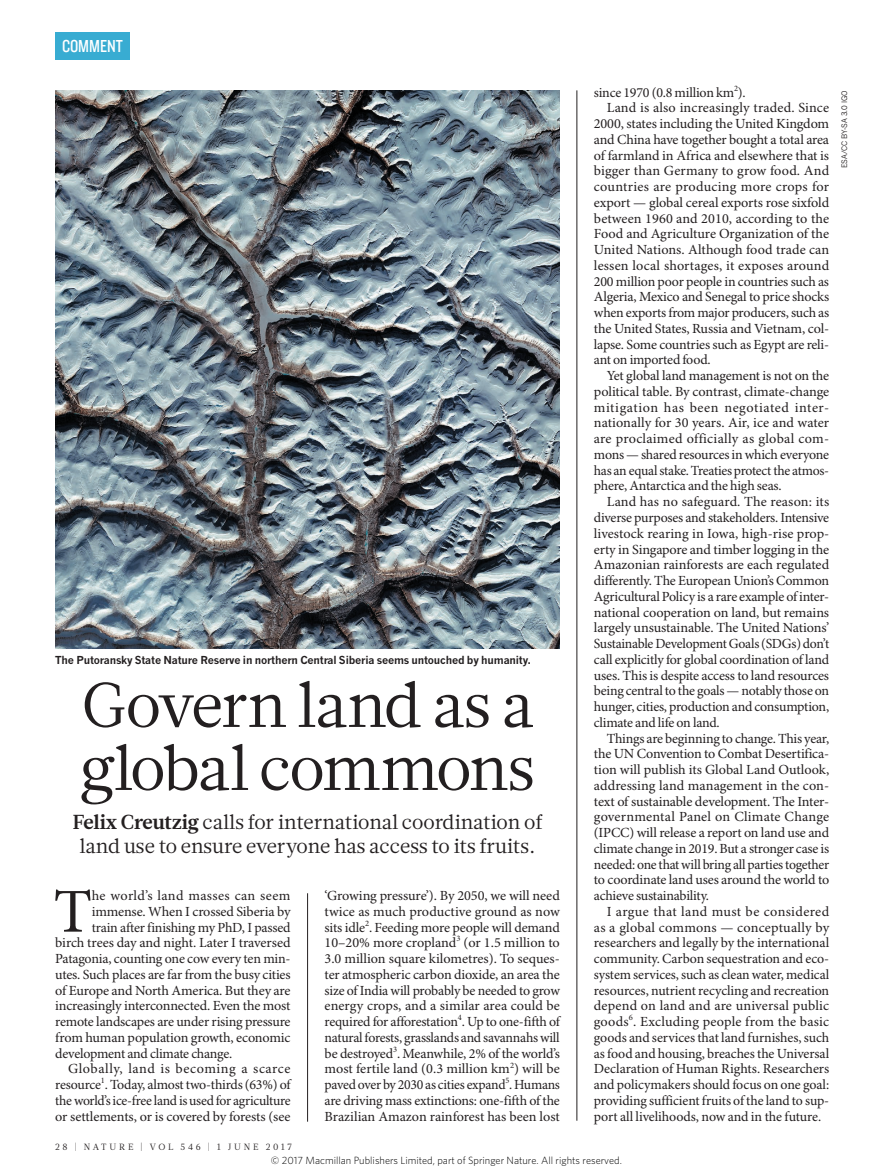
<style>
.page{position:relative;width:893px;height:1174px;background:#fff}
.page>*{position:absolute;margin:0;border:0;box-sizing:border-box;transform-origin:0 0}
.HEAD_42{font:63px/63px "Glosa Math";letter-spacing:-.03em;color:#231f20}
.BODY_DROP_CAP{font:62.4px "Minion Pro";color:#231f20}
.INTRO{font:20.25px/23.7px "Glosa Math";letter-spacing:-.01em;color:#231f20;text-align:center}
.t1{font:18px "Knockout 29 Junior Ltweight";color:#fff}
.BODY_INDENT{font:13.95px/15.8px "Minion Pro";letter-spacing:-.015em;color:#231f20;text-align:justify}
.BODY_DROP_CAP-2{font:13.95px "Minion Pro";letter-spacing:-.015em;color:#231f20}
.BODY_DROP_CAP-3{font:13.95px "Minion Pro";letter-spacing:.025em;color:#231f20}
.PIC_CAPTION{font:700 10.8px "News Gothic MTOT";letter-spacing:-.015em;color:#231f20}
.t2{font:300 10.5px "Whitney";color:#000}
.t3{font:9px "Glosa Math";letter-spacing:.3em;color:#231f20}
.PIC_CREDIT{font:7.5px "News Gothic MTOT";color:#231f20}
.s1{font-weight:700}
</style>
<div class="page">
<img style="left:55px;top:90px;width:505px;height:558px">
<hr style="left:577px;top:90px;width:1px;height:1030px;background:#231f20">
<div style="left:55px;top:32px;width:75px;height:27px;background:#38acd2"></div>
<hr style="left:307px;top:893px;width:1px;height:228px;background:#231f20">
<p class="t1" style="left:62px;top:34px;width:62px">COMMENT</p>
<p class="PIC_CAPTION" style="left:55px;top:653px;width:477px">The Putoransky State Nature Reserve in northern Central Siberia seems untouched by humanity.</p>
<p class="HEAD_42" style="left:80px;top:674px;width:456px">Govern land as a global commons</p>
<p class="INTRO" style="left:73px;top:810px;width:471px"><span class="s1">Felix Creutzig</span> calls for international coordination of land use to ensure everyone has access to its fruits.</p>
<p class="BODY_DROP_CAP" style="left:54px;top:874px;width:40px">T</p>
<p class="BODY_DROP_CAP-3" style="left:92px;top:887px;width:200px">he world’s land masses can seem</p>
<p class="BODY_DROP_CAP-2" style="left:92px;top:903px;width:200px">immense. When I crossed Siberia by</p>
<p class="BODY_DROP_CAP-2" style="left:92px;top:918px;width:200px">train after finishing my PhD, I passed</p>
<p class="BODY_DROP_CAP-2" style="left:55px;top:934px;width:237px">birch trees day and night. Later I traversed</p>
<p class="BODY_DROP_CAP-2" style="left:55px;top:950px;width:237px">Patagonia, counting one cow every ten min-</p>
<p class="BODY_DROP_CAP-2" style="left:55px;top:966px;width:237px">utes. Such places are far from the busy cities</p>
<p class="BODY_DROP_CAP-2" style="left:55px;top:981px;width:237px">of Europe and North America. But they are</p>
<p class="BODY_DROP_CAP-2" style="left:55px;top:997px;width:237px">increasingly interconnected. Even the most</p>
<p class="BODY_DROP_CAP-2" style="left:55px;top:1013px;width:237px">remote landscapes are under rising pressure</p>
<p class="BODY_DROP_CAP-2" style="left:55px;top:1029px;width:237px">from human population growth, economic</p>
<p class="BODY_DROP_CAP-2" style="left:55px;top:1044px;width:179px">development and climate change.</p>
<p class="BODY_INDENT" style="left:55px;top:1061px;width:237px;text-indent:13px">Globally, land is becoming a scarce resource<sup>1</sup>. Today, almost two-thirds (63%) of the world’s ice-free land is used for agriculture or settlements, or is covered by forests (see</p>
<p class="t3" style="left:55px;top:1141px;width:238px">28 | NATURE | VOL 546 | 1 JUNE 2017</p>
<p class="BODY_INDENT" style="left:325px;top:888px;width:237px">‘Growing pressure’). By 2050, we will need twice as much productive ground as now sits idle<sup>2</sup>. Feeding more people will demand 10–20% more cropland<sup>3</sup> (or 1.5 million to 3.0 million square kilometres). To seques&shy;ter atmospheric carbon dioxide, an area the size of India will probably be needed to grow energy crops, and a similar area could be required for afforestation<sup>4</sup>. Up to one-fifth of natural forests, grasslands and savannahs will be destroyed<sup>3</sup>. Meanwhile, 2% of the world’s most fertile land (0.3 million km<sup>2</sup>) will be paved over by 2030 as cities expand<sup>5</sup>. Humans are driving mass extinctions: one-fifth of the Brazilian Amazon rainforest has been lost</p>
<p class="BODY_INDENT" style="left:594px;top:85px;width:153px">since 1970 (0.8 million km<sup>2</sup>).</p>
<p class="BODY_INDENT" style="left:594px;top:101px;width:237px;text-indent:13px">Land is also increasingly traded. Since 2000, states including the United Kingdom and China have together bought a total area of farmland in Africa and elsewhere that is bigger than Germany to grow food. And countries are producing more crops for export — global cereal exports rose sixfold between 1960 and 2010, according to the Food and Agriculture Organization of the United Nations. Although food trade can lessen local shortages, it exposes around 200 million poor people in countries such as Algeria, Mexico and Senegal to price shocks when exports from major producers, such as the United States, Russia and Vietnam, col&shy;lapse. Some countries such as Egypt are reli&shy;ant on imported food.</p>
<p class="BODY_INDENT" style="left:594px;top:368px;width:237px;text-indent:13px">Yet global land management is not on the political table. By contrast, climate-change mitigation has been negotiated inter&shy;nationally for 30 years. Air, ice and water are proclaimed officially as global com&shy;mons — shared resources in which everyone has an equal stake. Treaties protect the atmos&shy;phere, Antarctica and the high seas.</p>
<p class="BODY_INDENT" style="left:594px;top:494px;width:237px;text-indent:13px">Land has no safeguard. The reason: its diverse purposes and stakeholders. Intensive livestock rearing in Iowa, high-rise prop&shy;erty in Singapore and timber logging in the Amazonian rainforests are each regulated differently. The European Union’s Common Agricultural Policy is a rare example of inter&shy;national cooperation on land, but remains largely unsustainable. The United Nations’ Sustainable Development Goals (SDGs) don’t call explicitly for global coordination of land uses. This is despite access to land resources being central to the goals — notably those on hunger, cities, production and consumption, climate and life on land.</p>
<p class="BODY_INDENT" style="left:594px;top:731px;width:237px;text-indent:13px">Things are beginning to change. This year, the UN Convention to Combat Desertifica&shy;tion will publish its Global Land Outlook, addressing land management in the con&shy;text of sustainable development. The Inter&shy;governmental Panel on Climate Change (IPCC) will release a report on land use and climate change in 2019. But a stronger case is needed: one that will bring all parties together to coordinate land uses around the world to achieve sustainability.</p>
<p class="BODY_INDENT" style="left:594px;top:904px;width:237px;text-indent:13px">I argue that land must be considered as a global commons — conceptually by researchers and legally by the international community. Carbon sequestration and eco&shy;system services, such as clean water, medical resources, nutrient recycling and recreation depend on land and are universal public goods<sup>6</sup>. Excluding people from the basic goods and services that land furnishes, such as food and housing, breaches the Universal Declaration of Human Rights. Researchers and policymakers should focus on one goal: providing sufficient fruits of the land to sup&shy;port all livelihoods, now and in the future.</p>
<p class="t2" style="left:271px;top:1153px;width:352px">© 2017 Macmillan Publishers Limited, part of Springer Nature. All rights reserved.</p>
<p class="PIC_CREDIT" style="left:840px;top:168px;width:79px;rotate:-90deg">ESA/CC BY-SA 3.0 IGO</p>
</div>
